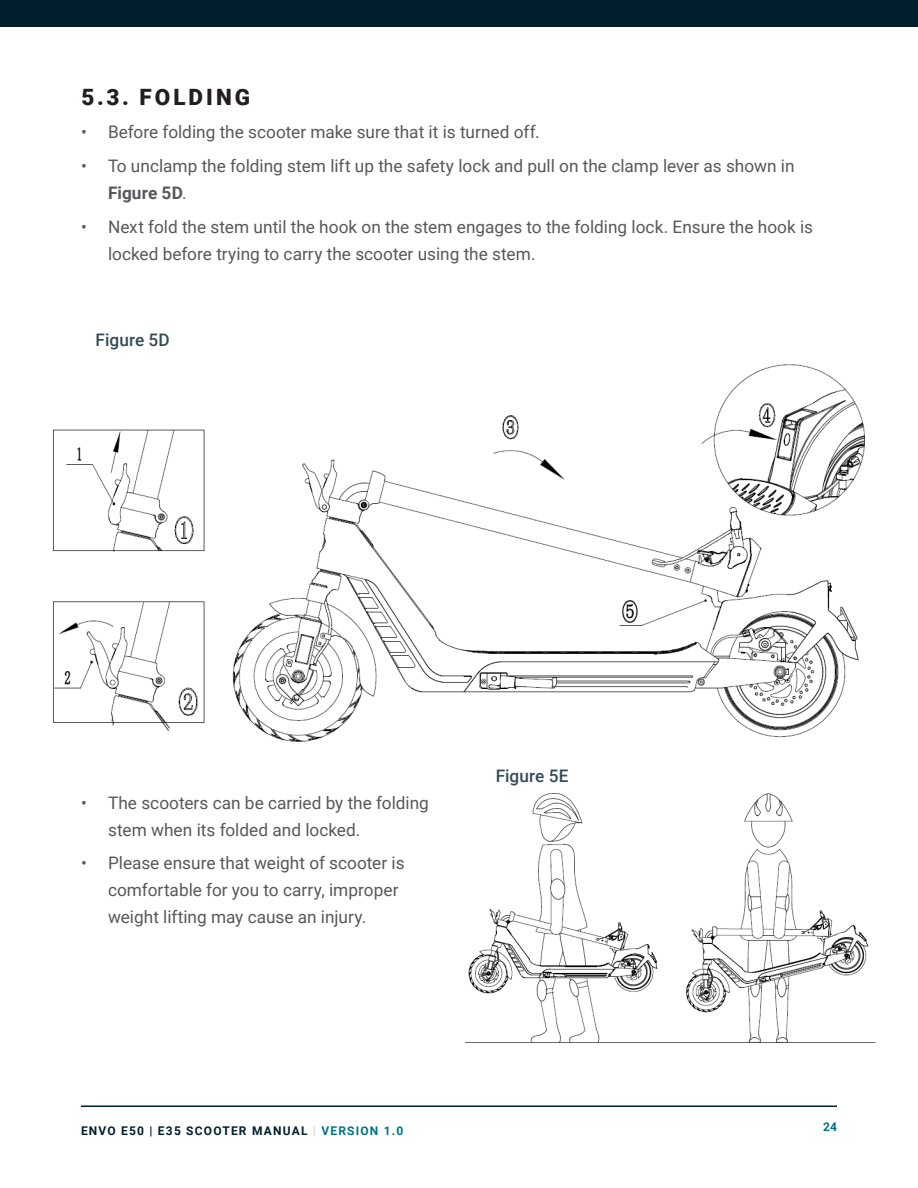
<style>
.page{position:relative;width:918px;height:1188px;background:#fff}
.page>*{position:absolute;margin:0;border:0;box-sizing:border-box;transform-origin:0 0}
.Header_2{font:900 22.5px "Roboto";letter-spacing:.135em;color:#231f20}
.t1{font:17.25px/27px "Roboto";color:#57585a}
.Body_Copy_Bold{font:500 17.25px "Roboto";letter-spacing:.005em;color:#334c57}
.t2{font:700 12px "Roboto";letter-spacing:.1em;color:#001f2d}
.t3{font:700 12px "Roboto";color:#007481}
.s1{font-weight:700}
.s2{color:#d6d1ca}
.s3{color:#007481}
</style>
<div class="page">
<div style="left:0;top:0;width:918px;height:27px;background:#001f2d"></div>
<hr style="left:81px;top:1106px;width:756px;height:1px;background:#001f2d">
<img style="left:53px;top:364px;width:812px;height:378px">
<img style="left:465px;top:793px;width:411px;height:250px">
<p class="Header_2" style="left:81px;top:81px;width:170px">5.3. FOLDING</p>
<p class="t1" style="left:81px;top:118px;width:460px">• Before folding the scooter make sure that it is turned off.</p>
<p class="t1" style="left:108px;top:152px;width:688px;text-indent:-27px">• To unclamp the folding stem lift up the safety lock and pull on the clamp lever as shown in<br><span class="s1">Figure 5D</span>.</p>
<p class="t1" style="left:108px;top:213px;width:707px;text-indent:-27px">• Next fold the stem until the hook on the stem engages to the folding lock. Ensure the hook is locked before trying to carry the scooter using the stem.</p>
<p class="Body_Copy_Bold" style="left:96px;top:328px;width:76px">Figure 5D</p>
<p class="t1" style="left:108px;top:788px;width:322px;text-indent:-27px">• The scooters can be carried by the folding stem when its folded and locked.</p>
<p class="t1" style="left:108px;top:849px;width:298px;text-indent:-27px">• Please ensure that weight of scooter is comfortable for you to carry, improper weight lifting may cause an injury.</p>
<p class="Body_Copy_Bold" style="left:496px;top:763px;width:74px">Figure 5E</p>
<p class="t2" style="left:81px;top:1122px;width:324px">ENVO E50 | E35 SCOOTER MANUAL <span class="s2">|</span> <span class="s3">VERSION 1.0</span></p>
<p class="t3" style="left:823px;top:1118px;width:15px">24</p>
</div>
